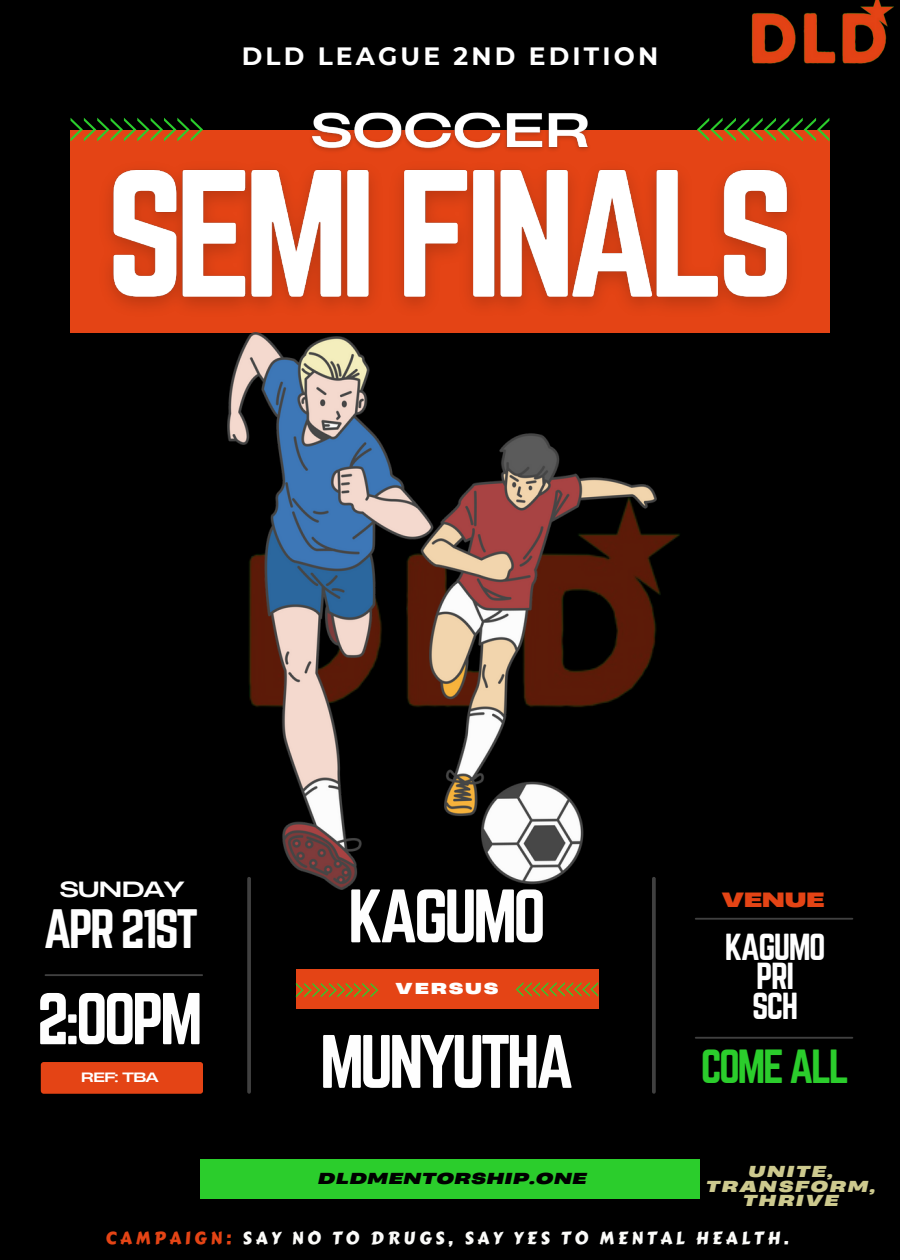
<style>
.page{position:relative;width:900px;height:1260px;background:#000}
.page>*{position:absolute;margin:0;border:0;box-sizing:border-box;transform-origin:0 0}
.t1{font:66px "Norwester";letter-spacing:-.065em;color:#fefefe}
.t2{font:64px "Norwester";color:#fefefe}
.t3{font:48.5px "Norwester";letter-spacing:-.065em;color:#fefefe}
.t4{font:42px "Norwester";letter-spacing:-.065em;color:#2bcd2c}
.t5{font:33px/29.2px "Norwester";letter-spacing:-.05em;color:#fefefe;text-align:center}
.t6{font:700 25px "Montserrat";letter-spacing:.125em;color:#fff}
.t7{font:20.75px "Heading Now 94";letter-spacing:-.065em;color:#fefefe}
.t8{font:700 19.5px "Heading Now 96";letter-spacing:-.015em;color:#e44415}
.t9{font:17.5px "Carter One";letter-spacing:.21em;color:#fbfbf9}
.t10{font:17.5px "Carter One";letter-spacing:.21em;color:#e44415}
.t11{font:italic 700 15px "Heading Now 96";letter-spacing:.125em;color:#cdc98e}
.t12{font:italic 700 15px "Heading Now 96";letter-spacing:.05em;color:#000}
.t13{font:700 15px "Heading Now 96";letter-spacing:.125em;color:#fff}
.t14{font:12.75px "Heading Now 94";letter-spacing:-.065em;color:#fff}
</style>
<div class="page">
<div style="left:71px;top:130px;width:758px;height:202px;background:#e44415"></div>
<div style="left:200px;top:1159px;width:500px;height:40px;background:#2bcd2c"></div>
<svg style="left:71px;top:118px;width:132px;height:23px"></svg>
<img style="left:88px;top:139px;width:715px;height:169px">
<img style="left:303px;top:112px;width:295px;height:47px">
<svg style="left:697px;top:118px;width:132px;height:23px"></svg>
<div style="left:296px;top:970px;width:302px;height:39px;background:#e44415"></div>
<svg style="left:296px;top:983px;width:82px;height:15px"></svg>
<svg style="left:516px;top:982px;width:82px;height:15px"></svg>
<svg style="left:247px;top:889px;width:4px;height:203px"></svg>
<svg style="left:652px;top:889px;width:4px;height:203px"></svg>
<hr style="left:46px;top:974px;width:156px;height:2px;background:#404040">
<div style="left:41px;top:1062px;width:162px;height:32px;background:#e44415;border-radius:3px"></div>
<hr style="left:696px;top:1037px;width:156px;height:2px;background:#404040">
<hr style="left:696px;top:918px;width:156px;height:2px;background:#404040">
<img style="left:227px;top:332px;width:430px;height:557px">
<img style="left:736px;top:0;width:158px;height:121px">
<h6 class="t6" style="left:242px;top:41px;width:418px">DLD LEAGUE 2ND EDITION</h6>
<h2 class="t7" style="left:60px;top:875px;width:127px">SUNDAY</h2>
<p class="t3" style="left:43px;top:899px;width:156px">APR 21ST</p>
<p class="t2" style="left:37px;top:980px;width:167px">2:00PM</p>
<p class="t14" style="left:81px;top:1069px;width:79px">REF: TBA</p>
<p class="t1" style="left:348px;top:876px;width:200px">KAGUMO</p>
<h2 class="t13" style="left:396px;top:978px;width:104px">VERSUS</h2>
<h3 class="t1" style="left:320px;top:1022px;width:256px">MUNYUTHA</h3>
<p class="t12" style="left:318px;top:1168px;width:270px">DLDMENTORSHIP.ONE</p>
<h2 class="t8" style="left:722px;top:887px;width:104px">VENUE</h2>
<p class="t5" style="left:725px;top:932px;width:102px">KAGUMO<br>PRI<br>SCH</p>
<p class="t4" style="left:701px;top:1041px;width:150px">COME ALL</p>
<h5 class="t11" style="left:748px;top:1161px;width:86px">UNITE,</h5>
<h4 class="t11" style="left:706px;top:1176px;width:171px">TRANSFORM,</h4>
<p class="t11" style="left:743px;top:1191px;width:97px">THRIVE</p>
<p class="t10" style="left:106px;top:1225px;width:127px">CAMPAIGN:</p>
<p class="t9" style="left:243px;top:1225px;width:548px">SAY NO TO DRUGS, SAY YES TO MENTAL HEALTH.</p>
</div>
